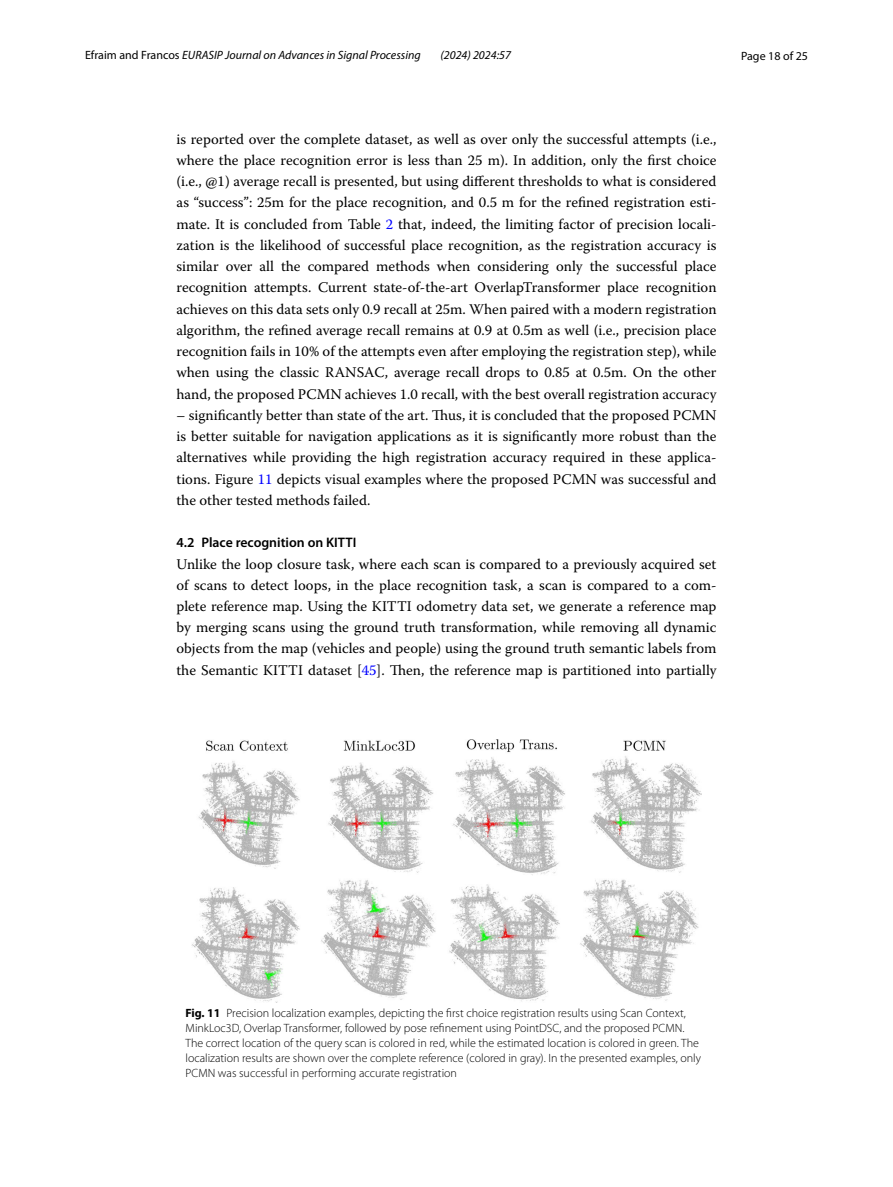
<style>
.page{position:relative;width:893px;height:1187px;background:#fff}
.page>*{position:absolute;margin:0;border:0;box-sizing:border-box;transform-origin:0 0}
.t1{font:14.7px/21.3px "Warnock Pro";color:#000;text-align:justify}
.t2{font:600 13.8px "Myriad Pro";color:#000}
.t3{font:300 12px/15px "Myriad Pro";color:#000}
.t4{font:italic 12px "Myriad Pro";color:#000}
.t5{font:12px "Myriad Pro";color:#000}
.s1{font-style:normal}
.s2{color:#00f}
.s3{font-weight:700}
</style>
<div class="page">
<img style="left:191px;top:740px;width:511px;height:262px">
<p class="t4" style="left:85px;top:48px;width:337px"><span class="s1">Efraim and Francos</span> EURASIP Journal on Advances in Signal Processing</p>
<p class="t4" style="left:440px;top:48px;width:72px">(2024) 2024:57</p>
<p class="t5" style="left:741px;top:48px;width:68px">Page 18 of 25</p>
<p class="t1" style="left:176px;top:128px;width:542px">is reported over the complete dataset, as well as over only the successful attempts (i.e., where the place recognition error is less than 25 m). In addition, only the first choice (i.e., @1) average recall is presented, but using different thresholds to what is considered as “success”: 25m for the place recognition, and 0.5 m for the refined registration esti&shy;mate. It is concluded from Table <span class="s2">2</span> that, indeed, the limiting factor of precision locali&shy;zation is the likelihood of successful place recognition, as the registration accuracy is similar over all the compared methods when considering only the successful place recognition attempts. Current state-of-the-art OverlapTransformer place recognition achieves on this data sets only 0.9 recall at 25m. When paired with a modern registration algorithm, the refined average recall remains at 0.9 at 0.5m as well (i.e., precision place recognition fails in 10% of the attempts even after employing the registration step), while when using the classic RANSAC, average recall drops to 0.85 at 0.5m. On the other hand, the proposed PCMN achieves 1.0 recall, with the best overall registration accuracy</p>
<p class="t1" style="left:176px;top:404px;width:542px">– significantly better than state of the art. Thus, it is concluded that the proposed PCMN is better suitable for navigation applications as it is significantly more robust than the alternatives while providing the high registration accuracy required in these applica&shy;tions. Figure <span class="s2">11</span> depicts visual examples where the proposed PCMN was successful and the other tested methods failed.</p>
<p class="t2" style="left:176px;top:534px;width:181px">4.2 Place recognition on KITTI</p>
<p class="t1" style="left:176px;top:552px;width:542px">Unlike the loop closure task, where each scan is compared to a previously acquired set of scans to detect loops, in the place recognition task, a scan is compared to a com&shy;plete reference map. Using the KITTI odometry data set, we generate a reference map by merging scans using the ground truth transformation, while removing all dynamic objects from the map (vehicles and people) using the ground truth semantic labels from the Semantic KITTI dataset [<span class="s2">45</span>]. Then, the reference map is partitioned into partially</p>
<p class="t3" style="left:185px;top:1005px;width:517px"><span class="s3">Fig. 11</span> Precision localization examples, depicting the first choice registration results using Scan Context, MinkLoc3D, Overlap Transformer, followed by pose refinement using PointDSC, and the proposed PCMN.<br>The correct location of the query scan is colored in red, while the estimated location is colored in green. The localization results are shown over the complete reference (colored in gray). In the presented examples, only PCMN was successful in performing accurate registration</p>
</div>
